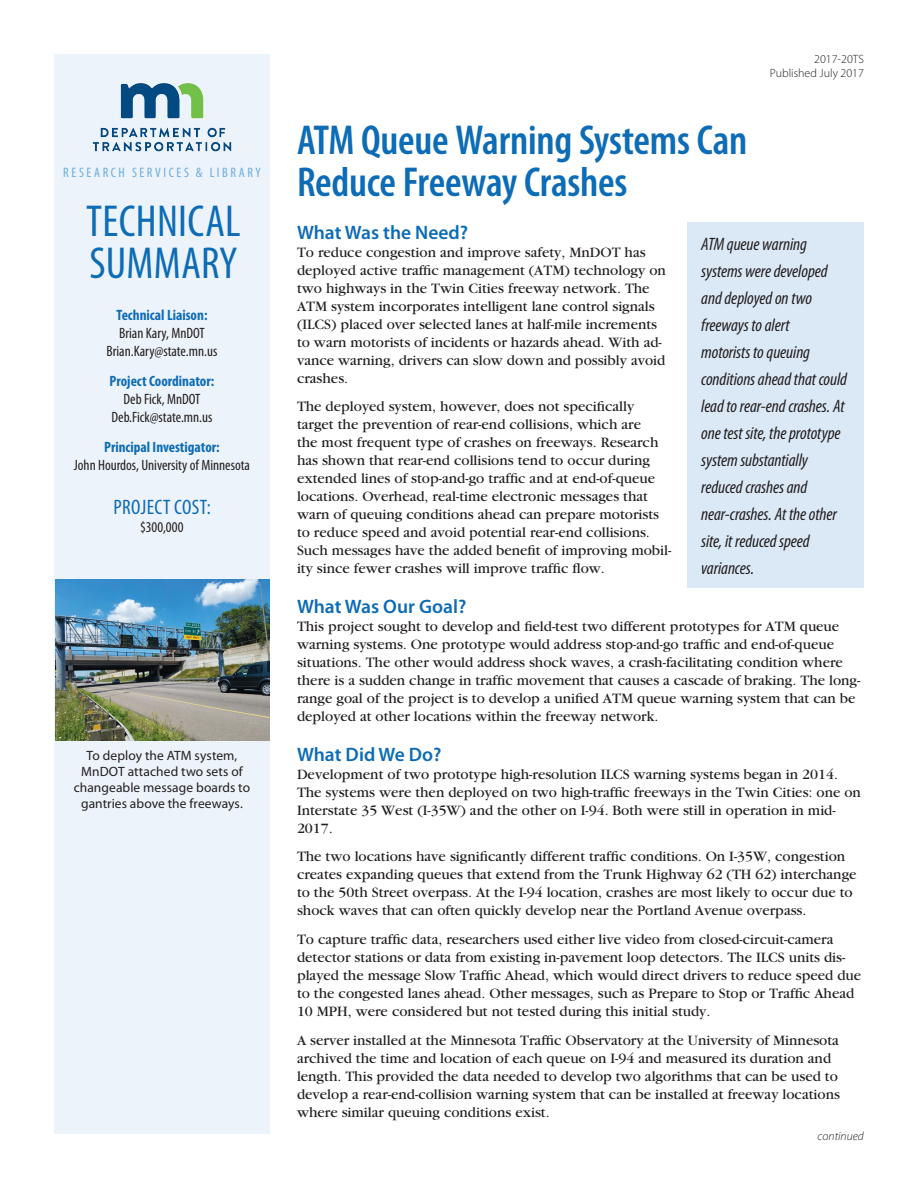
<style>
.page{position:relative;width:918px;height:1188px;background:#fff}
.page>*{position:absolute;margin:0;border:0;box-sizing:border-box;transform-origin:0 0}
.t1{font:condensed 45px "Myriad Pro";letter-spacing:.005em;color:#0d6cb6}
.t2{font:600 condensed 42px/42px "Myriad Pro";letter-spacing:-.005em;color:#0d6cb6}
.Project_Cost__blue{font:condensed 21px "Myriad Pro";letter-spacing:.02em;color:#0d6cb6}
.Subhead{font:600 19.5px "Myriad Pro";color:#0d6cb6}
.Quote_Blue_Ital{font:italic condensed 18px/27px "Myriad Pro";letter-spacing:-.005em;color:#231f20}
.Bullet_points_-_last{font:15px/18px "Garamond";color:#231f20}
.Sidebar_page_1_name{font:condensed 15px "Myriad Pro";color:#231f20}
.Sidebar_page_1_blue{font:700 condensed 15px "Myriad Pro";color:#0d6cb6}
.t3{font:condensed 13.8px "Myriad Pro";letter-spacing:.185em;color:#6caddf}
.Caption_centered{font:13.5px/16.2px "Myriad Pro";letter-spacing:.005em;color:#231f20;text-align:center}
.Upper_right_page_1_t{font:300 12px/13.5px "Myriad Pro";color:#231f20;text-align:right}
.t4{font:italic 300 12px "Myriad Pro";color:#231f20}
</style>
<div class="page">
<div style="left:54px;top:54px;width:216px;height:1080px;background:#edf3fa"></div>
<img style="left:56px;top:580px;width:214px;height:161px">
<div style="left:688px;top:223px;width:176px;height:365px;background:#dbe9f6"></div>
<img style="left:92px;top:83px;width:140px;height:69px">
<p class="t3" style="left:63px;top:164px;width:199px">RESEARCH SERVICES &amp; LIBRARY</p>
<p class="t1" style="left:86px;top:194px;width:156px">TECHNICAL</p>
<p class="t1" style="left:90px;top:236px;width:149px">SUMMARY</p>
<p class="Sidebar_page_1_blue" style="left:117px;top:306px;width:92px">Technical Liaison:</p>
<p class="Sidebar_page_1_name" style="left:119px;top:324px;width:87px">Brian Kary, MnDOT</p>
<p class="Sidebar_page_1_name" style="left:107px;top:342px;width:112px">Brian.Kary@state.mn.us</p>
<p class="Sidebar_page_1_blue" style="left:110px;top:372px;width:106px">Project Coordinator:</p>
<p class="Sidebar_page_1_name" style="left:124px;top:390px;width:78px">Deb Fick, MnDOT</p>
<p class="Sidebar_page_1_name" style="left:111px;top:408px;width:103px">Deb.Fick@state.mn.us</p>
<p class="Sidebar_page_1_blue" style="left:104px;top:438px;width:117px">Principal Investigator:</p>
<p class="Sidebar_page_1_name" style="left:74px;top:456px;width:178px">John Hourdos, University of Minnesota</p>
<p class="Project_Cost__blue" style="left:113px;top:494px;width:99px">PROJECT COST:</p>
<p class="Sidebar_page_1_name" style="left:140px;top:518px;width:45px">$300,000</p>
<p class="Caption_centered" style="left:74px;top:747px;width:178px">To deploy the ATM system,<br>MnDOT attached two sets of changeable message boards to gantries above the freeways.</p>
<p class="Upper_right_page_1_t" style="left:770px;top:52px;width:96px">2017-20TS<br>Published July 2017</p>
<p class="t2" style="left:297px;top:119px;width:452px">ATM Queue Warning Systems Can<br>Reduce Freeway Crashes</p>
<p class="Subhead" style="left:297px;top:220px;width:173px">What Was the Need?</p>
<p class="Bullet_points_-_last" style="left:297px;top:243px;width:370px">To reduce congestion and improve safety, MnDOT has deployed active traffic management (ATM) technology on two highways in the Twin Cities freeway network. The ATM system incorporates intelligent lane control signals (ILCS) placed over selected lanes at half-mile increments to warn motorists of incidents or hazards ahead. With ad&shy;vance warning, drivers can slow down and possibly avoid crashes.</p>
<p class="Bullet_points_-_last" style="left:297px;top:398px;width:376px">The deployed system, however, does not specifically target the prevention of rear-end collisions, which are<br>the most frequent type of crashes on freeways. Research has shown that rear-end collisions tend to occur during extended lines of stop-and-go traffic and at end-of-queue locations. Overhead, real-time electronic messages that warn of queuing conditions ahead can prepare motorists to reduce speed and avoid potential rear-end collisions.<br>Such messages have the added benefit of improving mobil&shy;ity since fewer crashes will improve traffic flow.</p>
<p class="Subhead" style="left:297px;top:594px;width:171px">What Was Our Goal?</p>
<p class="Bullet_points_-_last" style="left:297px;top:618px;width:565px">This project sought to develop and field-test two different prototypes for ATM queue warning systems. One prototype would address stop-and-go traffic and end-of-queue situations. The other would address shock waves, a crash-facilitating condition where there is a sudden change in traffic movement that causes a cascade of braking. The long&shy;range goal of the project is to develop a unified ATM queue warning system that can be deployed at other locations within the freeway network.</p>
<p class="Subhead" style="left:297px;top:742px;width:146px">What Did We Do?</p>
<p class="Bullet_points_-_last" style="left:297px;top:765px;width:566px">Development of two prototype high-resolution ILCS warning systems began in 2014.<br>The systems were then deployed on two high-traffic freeways in the Twin Cities: one on Interstate 35 West (I-35W) and the other on I-94. Both were still in operation in mid-2017.</p>
<p class="Bullet_points_-_last" style="left:297px;top:848px;width:561px">The two locations have significantly different traffic conditions. On I-35W, congestion creates expanding queues that extend from the Trunk Highway 62 (TH 62) interchange to the 50th Street overpass. At the I-94 location, crashes are most likely to occur due to shock waves that can often quickly develop near the Portland Avenue overpass.</p>
<p class="Bullet_points_-_last" style="left:297px;top:931px;width:566px">To capture traffic data, researchers used either live video from closed-circuit-camera detector stations or data from existing in-pavement loop detectors. The ILCS units dis&shy;played the message Slow Traffic Ahead, which would direct drivers to reduce speed due to the congested lanes ahead. Other messages, such as Prepare to Stop or Traffic Ahead 10 MPH, were considered but not tested during this initial study.</p>
<p class="Bullet_points_-_last" style="left:297px;top:1032px;width:544px">A server installed at the Minnesota Traffic Observatory at the University of Minnesota archived the time and location of each queue on I-94 and measured its duration and length. This provided the data needed to develop two algorithms that can be used to develop a rear-end-collision warning system that can be installed at freeway locations where similar queuing conditions exist.</p>
<p class="Quote_Blue_Ital" style="left:701px;top:230px;width:147px">ATM queue warning systems were developed and deployed on two freeways to alert<br>motorists to queuing conditions ahead that could lead to rear-end crashes. At one test site, the prototype system substantially reduced crashes and near-crashes. At the other site, it reduced speed variances.</p>
<p class="t4" style="left:818px;top:1129px;width:48px">continued</p>
</div>
